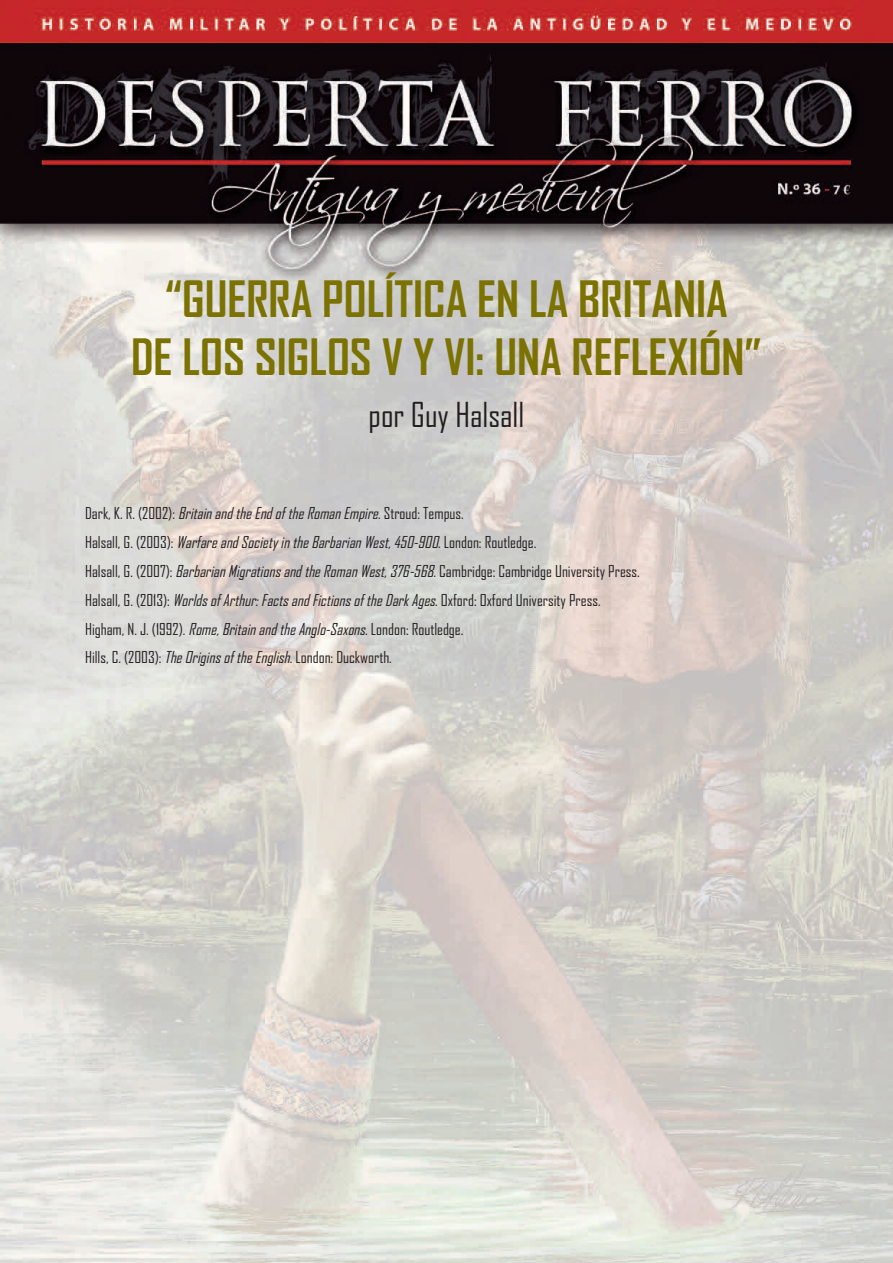
<style>
.page{position:relative;width:893px;height:1263px;background:#fff}
.page>*{position:absolute;margin:0;border:0;box-sizing:border-box;transform-origin:0 0}
.t1{font:700 48px/57.6px "Agency FB";color:#7b7202;text-align:center}
.t2{font:33px "Agency FB";color:#231f20}
.t3{font:15.75px/28.8px "Agency FB";color:#231f20}
.s1{font-style:italic}
</style>
<div class="page">
<img style="left:0;top:0;width:893px;height:1263px">
<h1 class="t1" style="left:131px;top:272px;width:632px">“GUERRA POLÍTICA EN LA BRITANIA<br>DE LOS SIGLOS V Y VI: UNA REFLEXIÓN”</h1>
<h2 class="t2" style="left:369px;top:396px;width:157px">por Guy Halsall</h2>
<p class="t3" style="left:85px;top:500px;width:556px">D a r k , K . R . ( 2 0 0 2 ) : <span class="s1">BritainandtheEndoftheRomanEmpire</span>. S t r o u d : T e m p u s .<br>H a l s a l l , G . ( 2 0 0 3 ) : <span class="s1">WarfareandSocietyintheBarbarianWest,450-900</span>. L o n d o n : R o u t l e d g e .<br>Halsall, G. (2007): <span class="s1">BarbarianMigrationsandtheRomanWest,376-568</span>. Cambridge: Cambridge University Press.<br>Halsall, G. (2013): <span class="s1">WorldsofArthur:FactsandFictionsoftheDarkAges</span>. Oxford: Oxford University Press.<br>Higham, N. J. (1992). <span class="s1">Rome,BritainandtheAnglo-Saxons</span>. London: Routledge.<br>Hills, C. (2003): <span class="s1">TheOriginsoftheEnglish</span>. London: Duckworth.</p>
</div>
